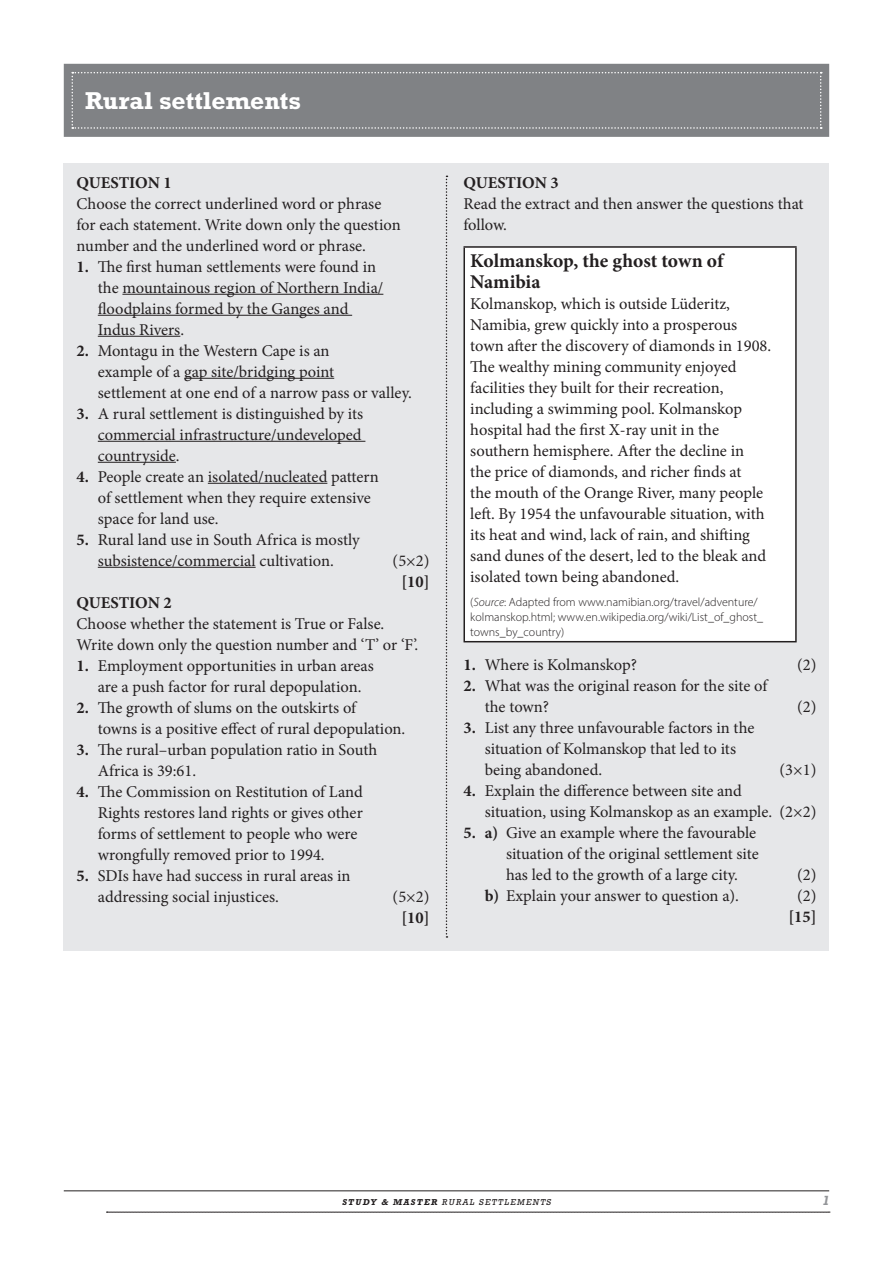
<style>
.page{position:relative;width:893px;height:1263px;background:#fff}
.page>*{position:absolute;margin:0;border:0;box-sizing:border-box;transform-origin:0 0}
.section-head{font:700 24.75px "Rockwell Std";color:#fff}
.extract-head{font:700 19.5px/21px "Minion Pro";letter-spacing:-.005em;color:#231f20}
.ol-1-box{font:16.5px/21px "Minion Pro";color:#231f20}
.body{font:16.5px/21px "Minion Pro";color:#231f20}
.ol-1-box-none-a{font:16.5px/21px "Minion Pro";letter-spacing:-.005em;color:#231f20}
.body-spab{font:16.5px/21px "Minion Pro";color:#231f20}
.ol-2-box{font:16.5px "Minion Pro";letter-spacing:-.005em;color:#231f20}
.body-spab-2{font:700 16.5px "Minion Pro";letter-spacing:-.01em;color:#231f20}
.ol-1-box-2{font:700 16.5px "Minion Pro";color:#231f20}
.t1{font:italic 700 13.5px "Rockwell Std";color:#939598}
.t2{font:300 12px/15px "Myriad Pro";color:#231f20}
.t3{font:italic 8.7px "Rockwell Std";color:#231f20}
.s1{font-weight:700}
.s2{font-style:italic}
</style>
<div class="page">
<hr style="left:64px;top:1190px;width:765px;height:1px;background:#231f20">
<svg style="left:106px;top:1212px;width:724px;height:1px"></svg>
<div style="left:64px;top:64px;width:765px;height:73px;background:#808285"></div>
<div style="left:72px;top:72px;width:750px;height:57px;background:#808285"></div>
<div style="left:64px;top:163px;width:765px;height:787px;background:#e6e7e9"></div>
<hr style="left:122px;top:294px;width:261px;height:1px;background:#231f20">
<hr style="left:98px;top:315px;width:254px;height:1px;background:#231f20">
<hr style="left:98px;top:336px;width:82px;height:1px;background:#231f20">
<hr style="left:184px;top:378px;width:150px;height:1px;background:#231f20">
<hr style="left:98px;top:441px;width:267px;height:1px;background:#231f20">
<hr style="left:98px;top:462px;width:78px;height:1px;background:#231f20">
<hr style="left:208px;top:483px;width:119px;height:1px;background:#231f20">
<hr style="left:98px;top:567px;width:158px;height:1px;background:#231f20">
<div style="left:464px;top:247px;width:332px;height:395px;background:#fff"></div>
<hr style="left:463px;top:246px;width:334px;height:2px;background:#231f20">
<hr style="left:463px;top:248px;width:2px;height:393px;background:#231f20">
<hr style="left:795px;top:248px;width:2px;height:393px;background:#231f20">
<hr style="left:463px;top:641px;width:334px;height:1px;background:#231f20">
<svg style="left:446px;top:176px;width:1px;height:762px"></svg>
<p class="section-head" style="left:85px;top:86px;width:218px">Rural settlements</p>
<p class="body-spab-2" style="left:77px;top:171px;width:97px">QUESTION 1</p>
<p class="body" style="left:77px;top:193px;width:326px">Choose the correct underlined word or phrase for each statement. Write down only the question number and the underlined word or phrase.</p>
<p class="ol-1-box" style="left:98px;top:256px;width:287px;text-indent:-21px"><span class="s1">1.</span> The first human settlements were found in the mountainous region of Northern India/ floodplains formed by the Ganges and Indus Rivers.</p>
<p class="ol-1-box" style="left:98px;top:340px;width:316px;text-indent:-21px"><span class="s1">2.</span> Montagu in the Western Cape is an<br>example of a gap site/bridging point<br>settlement at one end of a narrow pass or valley.</p>
<p class="ol-1-box" style="left:98px;top:403px;width:267px;text-align:justify;text-indent:-21px"><span class="s1">3.</span> A rural settlement is distinguished by its commercial infrastructure/undeveloped countryside.</p>
<p class="ol-1-box" style="left:98px;top:466px;width:283px;text-indent:-21px"><span class="s1">4.</span> People create an isolated/nucleated pattern of settlement when they require extensive space for land use.</p>
<p class="ol-1-box" style="left:77px;top:529px;width:285px;text-align:center"><span class="s1">5.</span> Rural land use in South Africa is mostly subsistence/commercial cultivation.</p>
<p class="ol-1-box" style="left:393px;top:550px;width:38px">(5×2)</p>
<p class="ol-1-box-2" style="left:401px;top:570px;width:30px">[10]</p>
<p class="body-spab-2" style="left:77px;top:591px;width:97px">QUESTION 2</p>
<p class="body" style="left:77px;top:613px;width:343px">Choose whether the statement is True or False.<br>Write down only the question number and ‘T’ or ‘F’.</p>
<p class="ol-1-box" style="left:77px;top:655px;width:299px;text-align:center"><span class="s1">1.</span> Employment opportunities in urban areas are a push factor for rural depopulation.</p>
<p class="ol-1-box" style="left:98px;top:697px;width:309px;text-indent:-21px"><span class="s1">2.</span> The growth of slums on the outskirts of<br>towns is a positive effect of rural depopulation.</p>
<p class="ol-1-box" style="left:98px;top:739px;width:281px;text-indent:-21px"><span class="s1">3.</span> The rural–urban population ratio in South<br>Africa is 39:61.</p>
<p class="ol-1-box" style="left:98px;top:781px;width:266px;text-indent:-21px"><span class="s1">4.</span> The Commission on Restitution of Land Rights restores land rights or gives other forms of settlement to people who were wrongfully removed prior to 1994.</p>
<p class="ol-1-box" style="left:98px;top:865px;width:254px;text-indent:-21px"><span class="s1">5.</span> SDIs have had success in rural areas in addressing social injustices.</p>
<p class="ol-1-box" style="left:393px;top:886px;width:38px">(5×2)</p>
<p class="ol-1-box-2" style="left:401px;top:906px;width:30px">[10]</p>
<p class="body-spab-2" style="left:463px;top:171px;width:97px">QUESTION 3</p>
<p class="body-spab" style="left:463px;top:193px;width:342px">Read the extract and then answer the questions that follow.</p>
<p class="extract-head" style="left:470px;top:250px;width:255px">Kolmanskop, the ghost town of<br>Namibia</p>
<p class="body" style="left:470px;top:293px;width:303px">Kolmanskop, which is outside Lüderitz, Namibia, grew quickly into a prosperous town after the discovery of diamonds in 1908.<br>The wealthy mining community enjoyed facilities they built for their recreation, including a swimming pool. Kolmanskop hospital had the first X-ray unit in the southern hemisphere. After the decline in<br>the price of diamonds, and richer finds at<br>the mouth of the Orange River, many people left. By 1954 the unfavourable situation, with its heat and wind, lack of rain, and shifting sand dunes of the desert, led to the bleak and isolated town being abandoned.</p>
<p class="t2" style="left:470px;top:594px;width:294px">(<span class="s2">Source</span>: Adapted from www.namibian.org/travel/adventure/ kolmanskop.html; www.en.wikipedia.org/wiki/List_of_ghost_ towns_by_country)</p>
<p class="ol-1-box" style="left:463px;top:654px;width:175px"><span class="s1">1.</span> Where is Kolmanskop?</p>
<p class="ol-1-box" style="left:797px;top:654px;width:21px">(2)</p>
<p class="ol-1-box" style="left:485px;top:675px;width:284px;text-indent:-21px"><span class="s1">2.</span> What was the original reason for the site of the town?</p>
<p class="ol-1-box" style="left:797px;top:696px;width:21px">(2)</p>
<p class="ol-1-box" style="left:485px;top:717px;width:271px;text-indent:-21px"><span class="s1">3.</span> List any three unfavourable factors in the situation of Kolmanskop that led to its being abandoned.</p>
<p class="ol-1-box" style="left:780px;top:759px;width:38px">(3×1)</p>
<p class="ol-1-box" style="left:485px;top:780px;width:333px;text-indent:-21px"><span class="s1">4.</span> Explain the difference between site and<br>situation, using Kolmanskop as an example. (2×2)</p>
<p class="ol-1-box-none-a" style="left:506px;top:822px;width:254px;text-indent:-43px"><span class="s1">5. a)</span> Give an example where the favourable situation of the original settlement site has led to the growth of a large city.</p>
<p class="ol-1-box-none-a" style="left:797px;top:864px;width:21px">(2)</p>
<p class="ol-2-box" style="left:485px;top:885px;width:256px"><span class="s1">b)</span> Explain your answer to question a).</p>
<p class="ol-2-box" style="left:797px;top:885px;width:21px">(2)</p>
<p class="ol-1-box-2" style="left:788px;top:905px;width:30px">[15]</p>
<p class="t3" style="left:342px;top:1196px;width:212px"><span class="s1">STUDY &amp; MASTER</span> RURAL SETTLEMENTS</p>
<p class="t1" style="left:822px;top:1193px;width:12px">1</p>
</div>
